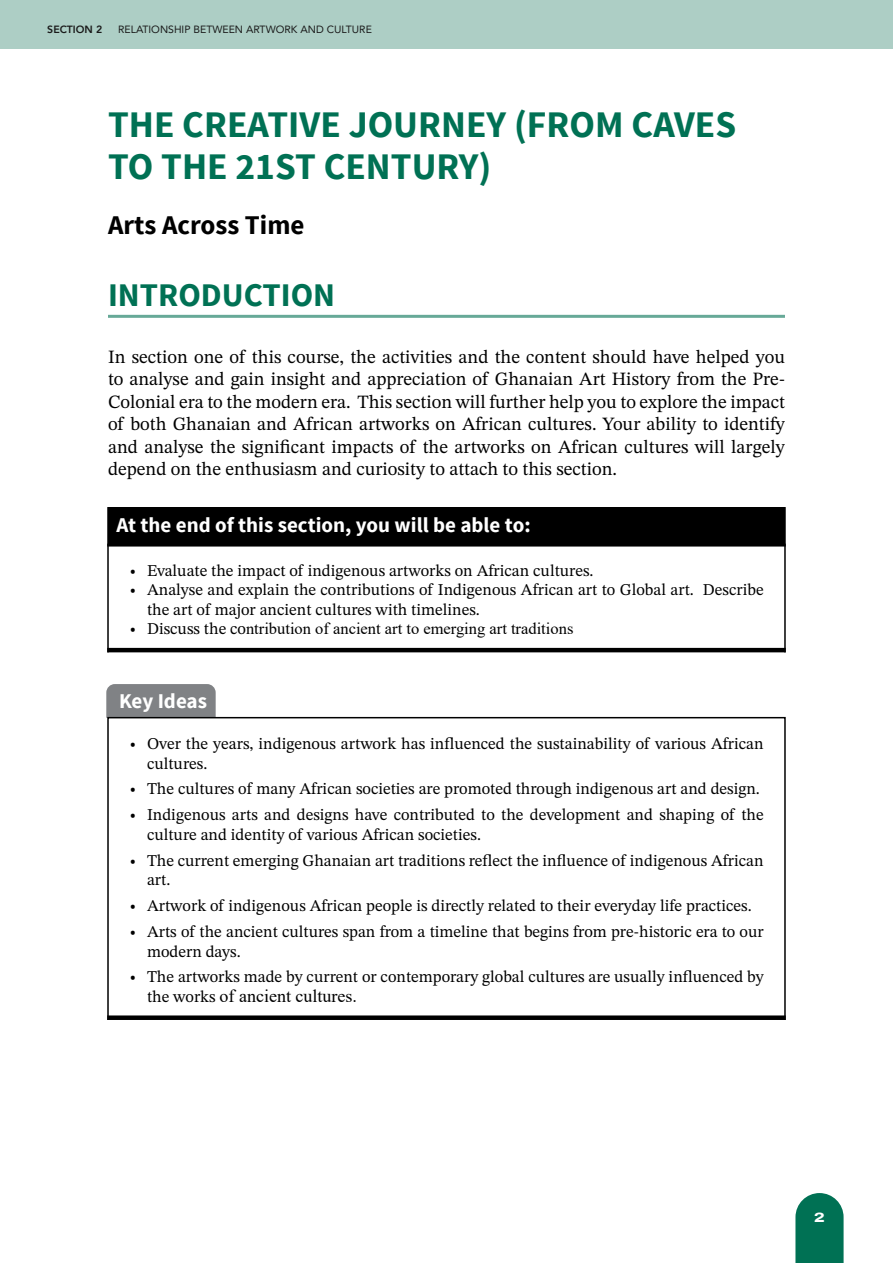
<style>
.page{position:relative;width:893px;height:1263px;background:#fff}
.page>*{position:absolute;margin:0;border:0;box-sizing:border-box;transform-origin:0 0}
.Strand_name{font:700 37.5px/42px "Source Sans Pro";color:#007154}
.Introduction{font:700 33px "Source Sans Pro";color:#007154}
.Substrand{font:700 27px "Source Sans Pro";color:#000}
.LEARNING_INDICATORS{font:700 21px "Source Sans Pro";color:#fff}
.KEY_IDEAS{font:700 21px "Source Sans Pro";letter-spacing:-.005em;color:#fff}
.Body{font:18.75px/22.5px "STIX Two Text";color:#000;text-align:justify}
.KEY_IDEAS_BODY{font:18px "Times New Roman";color:#000}
.KEY_IDEAS_BODY-2{font:16.5px/19.5px "STIX Two Text";color:#000}
.LI_BODY{font:16.5px/19.5px "STIX Two Text";color:#000}
.LI_BODY-2{font:16.5px "Times New Roman";color:#000}
.t1{font:800 13.5px "Archivo Expanded";color:#fff}
.t2{font:10.5px "Avenir";color:#1a1a1a}
.t3{font:800 10.5px "Avenir";color:#1a1a1a}
.s1{font-weight:700}
.s2{font-family:"STIX Two Text";font-weight:700}
.s3{font-family:"STIX Two Text"}
.s4{font-family:"STIX Two Text";font-size:16.5px}
</style>
<div class="page">
<div style="left:0;top:0;width:893px;height:49px;background:#adcec5"></div>
<svg style="left:795px;top:1193px;width:49px;height:70px"></svg>
<hr style="left:108px;top:315px;width:677px;height:3px;background:#67a998">
<div style="left:108px;top:508px;width:677px;height:38px;background:#000"></div>
<div style="left:107px;top:507px;width:679px;height:39px;border:2px solid #000"></div>
<div style="left:107px;top:544px;width:679px;height:109px;border:2px solid #000"></div>
<hr style="left:107px;top:648px;width:679px;height:4px;background:#000">
<div style="left:106px;top:684px;width:110px;height:34px;background:#808285"></div>
<div style="left:107px;top:717px;width:679px;height:304px;border:2px solid #000"></div>
<div style="left:107px;top:1015px;width:679px;height:5px;background:#000"></div>
<p class="t3" style="left:47px;top:21px;width:57px">SECTION 2</p>
<p class="t2" style="left:118px;top:21px;width:255px">RELATIONSHIP BETWEEN ARTWORK AND CULTURE</p>
<p class="Strand_name" style="left:108px;top:105px;width:630px">THE CREATIVE JOURNEY (FROM CAVES<br>TO THE 21ST CENTURY)</p>
<p class="Substrand" style="left:108px;top:207px;width:198px">Arts Across Time</p>
<p class="Introduction" style="left:108px;top:274px;width:229px">INTRODUCTION</p>
<p class="Body" style="left:108px;top:345px;width:679px">In section one of this course, the activities and the content should have helped you to analyse and gain insight and appreciation of Ghanaian Art History from the Pre-Colonial era to the modern era. This section will further help you to explore the impact of both Ghanaian and African artworks on African cultures. Your ability to identify and analyse the significant impacts of the artworks on African cultures will largely depend on the enthusiasm and curiosity to attach to this section.</p>
<p class="LEARNING_INDICATORS" style="left:117px;top:512px;width:416px">At the end of this section, you will be able to:</p>
<p class="LI_BODY" style="left:129px;top:560px;width:466px"><span class="s1">•</span> Evaluate the impact of indigenous artworks on African cultures.</p>
<p class="LI_BODY" style="left:147px;top:580px;width:618px;text-indent:-18px"><span class="s1">•</span> Analyse and explain the contributions of Indigenous African art to Global art. Describe the art of major ancient cultures with timelines.</p>
<p class="LI_BODY-2" style="left:129px;top:617px;width:446px"><span class="s2">•</span> <span class="s3">Discuss the co</span>ntribution of ancient art to emerging art traditions</p>
<p class="KEY_IDEAS" style="left:119px;top:688px;width:90px">Key Ideas</p>
<p class="KEY_IDEAS_BODY-2" style="left:147px;top:734px;width:618px;text-indent:-18px"><span class="s1">•</span> Over the years, indigenous artwork has influenced the sustainability of various African cultures.</p>
<p class="KEY_IDEAS_BODY-2" style="left:129px;top:779px;width:632px"><span class="s1">•</span> The cultures of many African societies are promoted through indigenous art and design.</p>
<p class="KEY_IDEAS_BODY-2" style="left:147px;top:805px;width:618px;text-indent:-18px"><span class="s1">•</span> Indigenous arts and designs have contributed to the development and shaping of the culture and identity of various African societies.</p>
<p class="KEY_IDEAS_BODY-2" style="left:147px;top:850px;width:618px;text-indent:-18px"><span class="s1">•</span> The current emerging Ghanaian art traditions reflect the influence of indigenous African art.</p>
<p class="KEY_IDEAS_BODY-2" style="left:129px;top:896px;width:624px"><span class="s1">•</span> Artwork of indigenous African people is directly related to their everyday life practices.</p>
<p class="KEY_IDEAS_BODY-2" style="left:147px;top:922px;width:618px;text-indent:-18px"><span class="s1">•</span> Arts of the ancient cultures span from a timeline that begins from pre-historic era to our modern days.</p>
<p class="KEY_IDEAS_BODY-2" style="left:129px;top:967px;width:636px"><span class="s1">•</span> The artworks made by current or contemporary global cultures are usually influenced by</p>
<p class="KEY_IDEAS_BODY" style="left:147px;top:983px;width:212px"><span class="s4">the works</span> of ancient cultures.</p>
<p class="t1" style="left:814px;top:1207px;width:12px">2</p>
</div>
